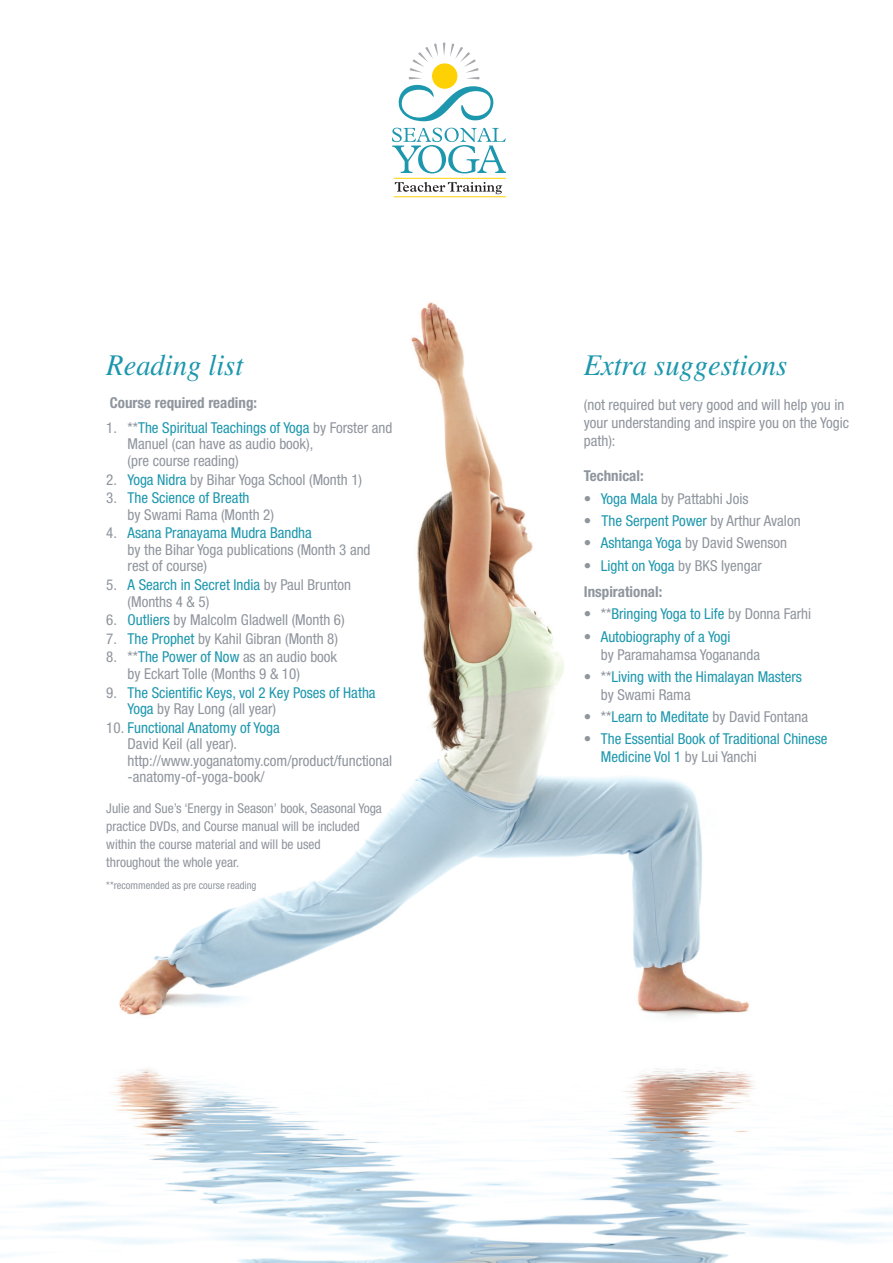
<style>
.page{position:relative;width:893px;height:1263px;background:#fff}
.page>*{position:absolute;margin:0;border:0;box-sizing:border-box;transform-origin:0 0}
.t1{font:italic 30px "Times";color:#1c97ad;scale:.95 1}
.t2{font:condensed 15px/16.5px "Helvetica Neue";color:#8f959d}
.t3{font:condensed 15px/18px "Helvetica Neue";color:#1c97ad}
.t4{font:700 condensed 15px/26.5px "Helvetica Neue";color:#8f959d}
.t5{font:condensed 13.5px/18px "Helvetica Neue";color:#8f959d}
.t6{font:condensed 10.5px "Helvetica Neue";color:#8f959d}
.s1{color:#1c97ad}
.s2{color:#8f959d}
.s3{font-weight:400}
.s4{font-weight:400;color:#1c97ad}
</style>
<div class="page">
<img style="left:0;top:302px;width:893px;height:961px">
<svg style="left:392px;top:128px;width:114px;height:45px"></svg>
<svg style="left:395px;top:182px;width:107px;height:12px"></svg>
<hr style="left:394px;top:178px;width:112px;height:1px;background:#fed105">
<hr style="left:394px;top:196px;width:112px;height:1px;background:#fed105">
<svg style="left:398px;top:43px;width:96px;height:78px"></svg>
<h1 class="t1" style="left:106px;top:348px;width:146px">Reading list</h1>
<p class="t4" style="left:110px;top:391px;width:149px">Course required reading:</p>
<p class="t2" style="left:128px;top:421px;width:266px;text-indent:-21px">1. **<span class="s1">The Spiritual Teachings of Yoga</span> by Forster and<br>Manuel (can have as audio book),<br>(pre course reading)</p>
<p class="t2" style="left:106px;top:472px;width:257px">2. <span class="s1">Yoga Nidra</span> by Bihar Yoga School (Month 1)</p>
<p class="t2" style="left:128px;top:491px;width:148px;text-indent:-21px">3. <span class="s1">The Science of Breath<br></span>by Swami Rama (Month 2)</p>
<p class="t2" style="left:128px;top:526px;width:244px;text-indent:-21px">4. <span class="s1">Asana Pranayama Mudra Bandha<br></span>by the Bihar Yoga publications (Month 3 and rest of course)</p>
<p class="t2" style="left:128px;top:578px;width:225px;text-indent:-21px">5. <span class="s1">A Search in Secret India</span> by Paul Brunton (Months 4 &amp; 5)</p>
<p class="t2" style="left:106px;top:613px;width:240px">6. <span class="s1">Outliers</span> by Malcolm Gladwell (Month 6)</p>
<p class="t2" style="left:106px;top:631px;width:233px">7. <span class="s1">The Prophet</span> by Kahil Gibran (Month 8)</p>
<p class="t2" style="left:128px;top:650px;width:211px;text-indent:-21px">8. **<span class="s1">The Power of Now</span> as an audio book by Eckart Tolle (Months 9 &amp; 10)</p>
<p class="t3" style="left:128px;top:685px;width:250px;line-height:16.5px;text-indent:-21px"><span class="s2">9.</span> The Scientific Keys, vol 2 Key Poses of Hatha<br>Yoga <span class="s2">by Ray Long (all year)</span></p>
<p class="t2" style="left:128px;top:720px;width:266px;text-indent:-21px">10. <span class="s1">Functional Anatomy of Yoga<br></span>David Keil (all year). http://www.yoganatomy.com/product/functional -anatomy-of-yoga-book/</p>
<p class="t5" style="left:106px;top:800px;width:277px">Julie and Sue’s ‘Energy in Season’ book, Seasonal Yoga practice DVDs, and Course manual will be included within the course material and will be used<br>throughout the whole year.</p>
<p class="t6" style="left:106px;top:882px;width:152px">**recommended as pre course reading</p>
<h1 class="t1" style="left:584px;top:348px;width:216px">Extra suggestions</h1>
<p class="t2" style="left:584px;top:397px;width:267px;line-height:18px">(not required but very good and will help you in your understanding and inspire you on the Yogic path):</p>
<p class="t4" style="left:584px;top:464px;width:61px">Technical:</p>
<p class="t2" style="left:584px;top:491px;width:166px">• <span class="s1">Yoga Mala</span> by Pattabhi Jois</p>
<p class="t2" style="left:584px;top:514px;width:218px">• <span class="s1">The Serpent Power</span> by Arthur Avalon</p>
<p class="t2" style="left:584px;top:536px;width:205px">• <span class="s1">Ashtanga Yoga</span> by David Swenson</p>
<p class="t4" style="left:584px;top:553px;width:180px"><span class="s3">•</span> <span class="s4">Light on Yoga</span> <span class="s3">by BKS Iyengar<br></span>Inspirational:</p>
<p class="t3" style="left:584px;top:606px;width:229px"><span class="s2">• **</span>Bringing Yoga to Life <span class="s2">by Donna Farhi</span></p>
<p class="t2" style="left:601px;top:628px;width:161px;line-height:18px;text-indent:-17px">• <span class="s1">Autobiography of a Yogi<br></span>by Paramahamsa Yogananda</p>
<p class="t3" style="left:601px;top:669px;width:203px;text-indent:-17px"><span class="s2">• **</span>Living with the Himalayan Masters <span class="s2">by Swami Rama</span></p>
<p class="t2" style="left:584px;top:710px;width:226px">• **<span class="s1">Learn to Meditate</span> by David Fontana</p>
<p class="t3" style="left:601px;top:731px;width:228px;text-indent:-17px"><span class="s2">•</span> The Essential Book of Traditional Chinese<br>Medicine Vol 1 <span class="s2">by Lui Yanchi</span></p>
</div>
